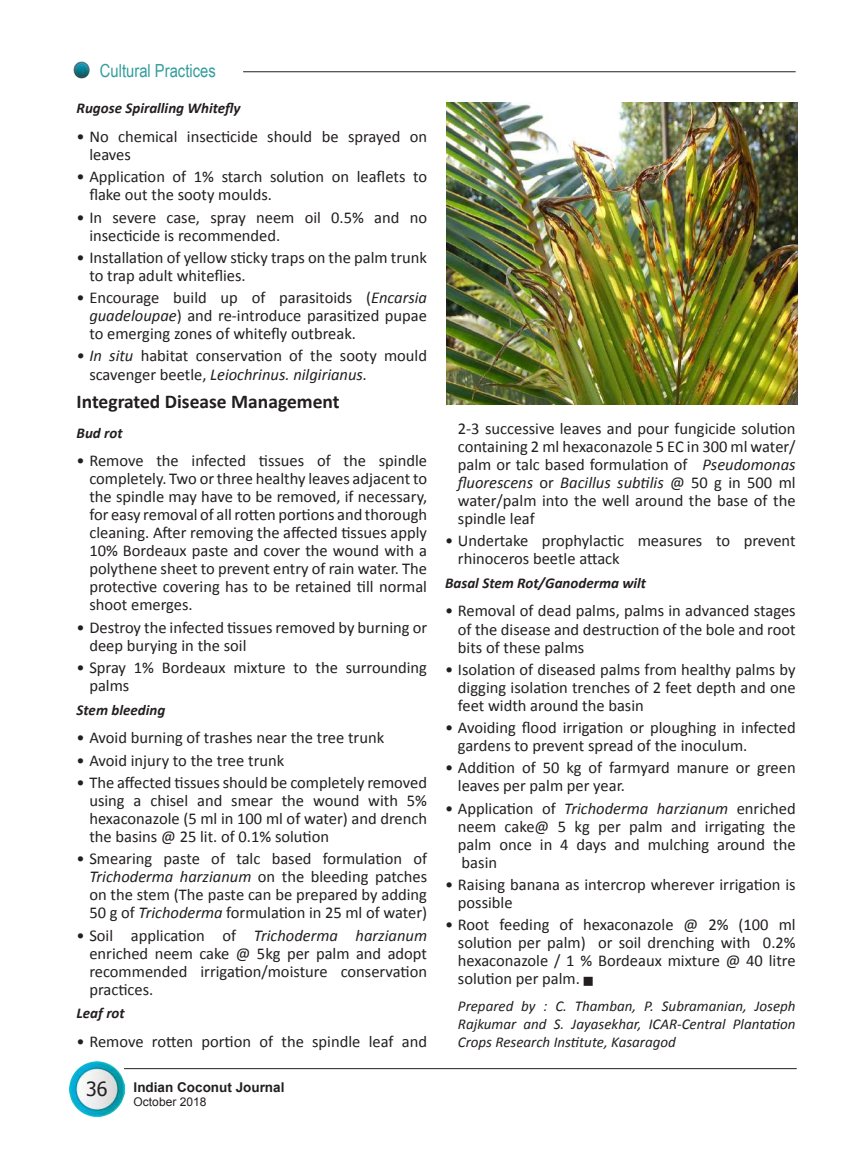
<style>
.page{position:relative;width:851px;height:1149px;background:#fff}
.page>*{position:absolute;margin:0;border:0;box-sizing:border-box;transform-origin:0 0}
.t1{font:700 19.5px "Calibri";color:#231f20}
.t2{font:19.5px "Tahoma";color:#231f20}
.t3{font:18px "Arial Narrow";color:#329d9c}
.t4{font:16.5px/18px "Calibri";color:#231f20}
.t5{font:italic 15px/18px "Calibri";color:#231f20;text-align:justify}
.t6{font:italic 700 15px "Calibri";color:#231f20}
.t7{font:700 13.5px "Arial";color:#231f20}
.t8{font:12px "Arial";color:#231f20}
.s1{font-style:italic}
</style>
<div class="page">
<img style="left:69px;top:1061px;width:55px;height:54px">
<img style="left:73px;top:61px;width:17px;height:18px">
<hr style="left:124px;top:1067px;width:672px;height:1px;background:#231f20">
<hr style="left:243px;top:71px;width:552px;height:1px;background:#231f20">
<img style="left:447px;top:102px;width:350px;height:302px">
<p class="t3" style="left:100px;top:57px;width:117px">Cultural Practices</p>
<p class="t6" style="left:77px;top:98px;width:165px">Rugose Spiralling Whitefly</p>
<p class="t4" style="left:89px;top:127px;width:339px;text-indent:-13px">• No chemical insecticide should be sprayed on leaves</p>
<p class="t4" style="left:89px;top:167px;width:339px;text-indent:-13px">• Application of 1% starch solution on leaflets to flake out the sooty moulds.</p>
<p class="t4" style="left:89px;top:207px;width:339px;text-indent:-13px">• In severe case, spray neem oil 0.5% and no insecticide is recommended.</p>
<p class="t4" style="left:89px;top:248px;width:339px;text-indent:-13px">• Installation of yellow sticky traps on the palm trunk to trap adult whiteflies.</p>
<p class="t4" style="left:89px;top:288px;width:339px;text-align:justify;text-indent:-13px">• Encourage build up of parasitoids (<span class="s1">Encarsia guadeloupae</span>) and re-introduce parasitized pupae to emerging zones of whitefly outbreak.</p>
<p class="t4" style="left:89px;top:346px;width:339px;text-indent:-13px"><span class="s1">• In situ</span> habitat conservation of the sooty mould scavenger beetle, <span class="s1">Leiochrinus. nilgirianus.</span></p>
<p class="t1" style="left:77px;top:387px;width:264px">Integrated Disease Management</p>
<p class="t6" style="left:77px;top:422px;width:48px">Bud rot</p>
<p class="t4" style="left:89px;top:451px;width:339px;text-align:justify;text-indent:-13px">• Remove the infected tissues of the spindle completely. Two or three healthy leaves adjacent to the spindle may have to be removed, if necessary, for easy removal of all rotten portions and thorough cleaning. After removing the affected tissues apply 10% Bordeaux paste and cover the wound with a polythene sheet to prevent entry of rain water. The protective covering has to be retained till normal shoot emerges.</p>
<p class="t4" style="left:89px;top:617px;width:339px;text-indent:-13px">• Destroy the infected tissues removed by burning or deep burying in the soil</p>
<p class="t4" style="left:89px;top:658px;width:339px;text-indent:-13px">• Spray 1% Bordeaux mixture to the surrounding palms</p>
<p class="t6" style="left:77px;top:699px;width:90px">Stem bleeding</p>
<p class="t4" style="left:77px;top:728px;width:309px">• Avoid burning of trashes near the tree trunk</p>
<p class="t4" style="left:77px;top:750px;width:209px">• Avoid injury to the tree trunk</p>
<p class="t4" style="left:89px;top:772px;width:339px;text-align:justify;text-indent:-13px">• The affected tissues should be completely removed using a chisel and smear the wound with 5% hexaconazole (5 ml in 100 ml of water) and drench the basins @ 25 lit. of 0.1% solution</p>
<p class="t4" style="left:89px;top:849px;width:339px;text-align:justify;text-indent:-13px">• Smearing paste of talc based formulation of <span class="s1">Trichoderma harzianum</span> on the bleeding patches on the stem (The paste can be prepared by adding 50 g of <span class="s1">Trichoderma</span> formulation in 25 ml of water)</p>
<p class="t4" style="left:89px;top:925px;width:339px;text-align:justify;text-indent:-13px">• Soil application of <span class="s1">Trichoderma harzianum </span>enriched neem cake @ 5kg per palm and adopt recommended irrigation/moisture conservation practices.</p>
<p class="t6" style="left:77px;top:1002px;width:50px">Leaf rot</p>
<p class="t4" style="left:77px;top:1031px;width:352px">• Remove rotten portion of the spindle leaf and</p>
<p class="t2" style="left:86px;top:1075px;width:23px">36</p>
<p class="t7" style="left:134px;top:1078px;width:152px">Indian Coconut Journal</p>
<p class="t8" style="left:134px;top:1093px;width:74px">October 2018</p>
<p class="t4" style="left:458px;top:418px;width:339px;text-align:justify">2-3 successive leaves and pour fungicide solution containing 2 ml hexaconazole 5 EC in 300 ml water/ palm or talc based formulation of <span class="s1">Pseudomonas fluorescens</span> or <span class="s1">Bacillus subtilis</span> @ 50 g in 500 ml water/palm into the well around the base of the spindle leaf</p>
<p class="t4" style="left:458px;top:531px;width:339px;text-indent:-13px">• Undertake prophylactic measures to prevent rhinoceros beetle attack</p>
<p class="t6" style="left:445px;top:572px;width:202px">Basal Stem Rot/Ganoderma wilt</p>
<p class="t4" style="left:458px;top:601px;width:339px;text-align:justify;text-indent:-13px">• Removal of dead palms, palms in advanced stages of the disease and destruction of the bole and root bits of these palms</p>
<p class="t4" style="left:458px;top:659px;width:339px;text-align:justify;text-indent:-13px">• Isolation of diseased palms from healthy palms by digging isolation trenches of 2 feet depth and one feet width around the basin</p>
<p class="t4" style="left:458px;top:718px;width:339px;text-indent:-13px">• Avoiding flood irrigation or ploughing in infected gardens to prevent spread of the inoculum.</p>
<p class="t4" style="left:458px;top:758px;width:339px;text-indent:-13px">• Addition of 50 kg of farmyard manure or green leaves per palm per year.</p>
<p class="t4" style="left:458px;top:798px;width:339px;text-align:justify;text-indent:-13px">• Application of <span class="s1">Trichoderma harzianum</span> enriched neem cake@ 5 kg per palm and irrigating the palm once in 4 days and mulching around the basin</p>
<p class="t4" style="left:458px;top:874px;width:339px;text-indent:-13px">• Raising banana as intercrop wherever irrigation is possible</p>
<p class="t4" style="left:458px;top:915px;width:339px;text-align:justify;text-indent:-13px">• Root feeding of hexaconazole @ 2% (100 ml solution per palm) or soil drenching with 0.2% hexaconazole / 1 % Bordeaux mixture @ 40 litre solution per palm.</p>
<p class="t5" style="left:458px;top:995px;width:339px">Prepared by : C. Thamban, P. Subramanian, Joseph Rajkumar and S. Jayasekhar, ICAR-Central Plantation Crops Research Institute, Kasaragod</p>
</div>
